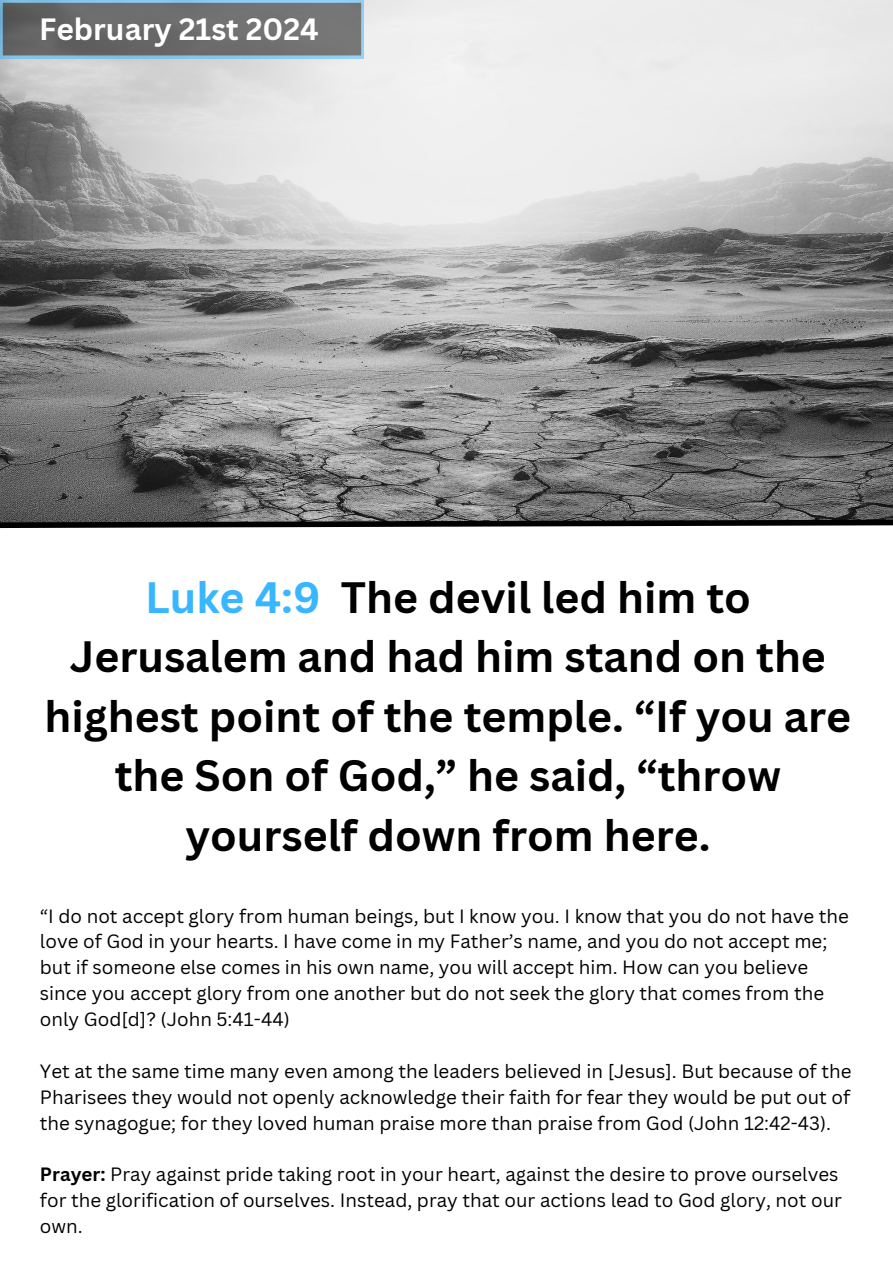
<style>
.page{position:relative;width:893px;height:1263px;background:#fff}
.page>*{position:absolute;margin:0;border:0;box-sizing:border-box;transform-origin:0 0}
.t1{font:700 42.75px/59.6px "Canva Sans";color:#000;text-align:center}
.t2{font:700 30px "Canva Sans";color:#fff}
.t3{font:18.75px/25.9px "Canva Sans";color:#000}
.s1{color:#38b6ff}
.s2{font-weight:700}
</style>
<div class="page">
<img style="left:0;top:0;width:893px;height:517px">
<svg style="left:0;top:517px;width:893px;height:11px;background:#444"></svg>
<svg style="left:0;top:0;width:364px;height:58px;background:#6e7579"></svg>
<p class="t2" style="left:39px;top:8px;width:281px">February 21st 2024</p>
<h2 class="t1" style="left:44px;top:566px;width:808px"><span class="s1">Luke 4:9</span> The devil led him to<br>Jerusalem and had him stand on the highest point of the temple. “If you are the Son of God,” he said, “throw yourself down from here.</h2>
<h1 class="t3" style="left:40px;top:902px;width:810px">“I do not accept glory from human beings, but I know you. I know that you do not have the love of God in your hearts. I have come in my Father’s name, and you do not accept me; but if someone else comes in his own name, you will accept him. How can you believe since you accept glory from one another but do not seek the glory that comes from the only God[d]? (John 5:41-44)</h1>
<p class="t3" style="left:40px;top:1058px;width:813px;text-align:justify">Yet at the same time many even among the leaders believed in [Jesus]. But because of the Pharisees they would not openly acknowledge their faith for fear they would be put out of the synagogue; for they loved human praise more than praise from God (John 12:42-43).</p>
<p class="t3" style="left:40px;top:1161px;width:803px"><span class="s2">Prayer:</span> Pray against pride taking root in your heart, against the desire to prove ourselves for the glorification of ourselves. Instead, pray that our actions lead to God glory, not our own.</p>
</div>
